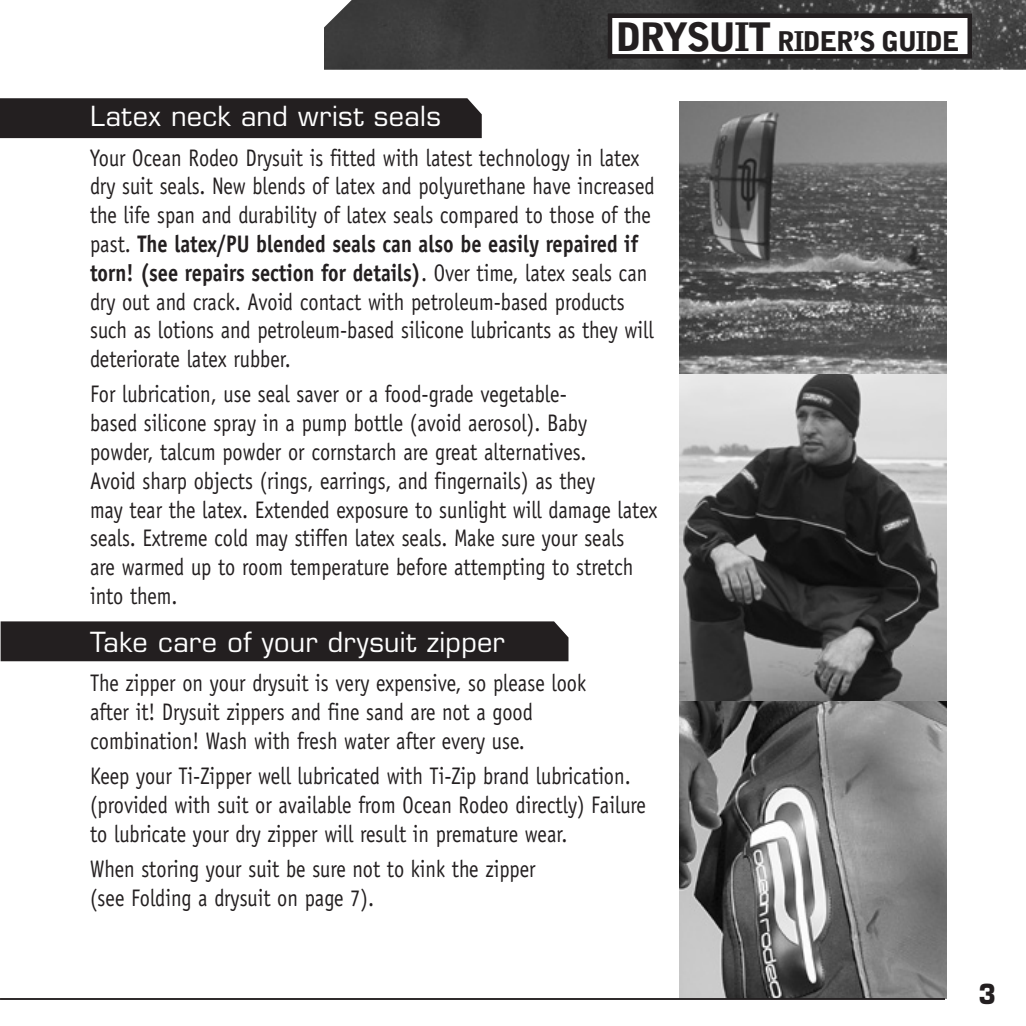
<style>
.page{position:relative;width:1026px;height:1026px;background:#fff}
.page>*{position:absolute;margin:0;border:0;box-sizing:border-box;transform-origin:0 0}
.Subhead{font:27px "Eurostile";letter-spacing:.015em;color:#fff}
.t1{font:900 27px "Bell Gothic Std";letter-spacing:-.05em;color:#231f20}
.t2{font:700 27px "Eurostile";color:#231f20;scale:.9 1}
.Bodytext{font:24px/28.8px "Officina Sans";color:#231f20;scale:.85 1}
.s1{font-size:39px}
.s2{font-family:"Officina Sans Std";font-weight:700}
</style>
<div class="page">
<img style="left:680px;top:101px;width:267px;height:273px">
<img style="left:680px;top:700px;width:267px;height:299px">
<svg style="left:680px;top:374px;width:267px;height:326px;background:#6e6e6e"></svg>
<div style="left:0;top:98px;width:482px;height:40px;background:#231f20"></div>
<div style="left:1px;top:621px;width:568px;height:40px;background:#231f20"></div>
<hr style="left:0;top:998px;width:945px;height:2px;background:#231f20">
<img style="left:324px;top:0;width:702px;height:70px">
<div style="left:610px;top:16px;width:360px;height:40px;background:#fff"></div>
<div style="left:608px;top:14px;width:364px;height:45px;border:4px solid #231f20"></div>
<p class="t1" style="left:616px;top:26px;width:345px"><span class="s1">DRYSUIT</span> RIDER’S GUIDE</p>
<p class="Subhead" style="left:90px;top:100px;width:352px">Latex neck and wrist seals</p>
<p class="Bodytext" style="left:90px;top:143px;width:666px">Your Ocean Rodeo Drysuit is fitted with latest technology in latex dry suit seals. New blends of latex and polyurethane have increased the life span and durability of latex seals compared to those of the past. <span class="s2">The latex/PU blended seals can also be easily repaired if torn! (see repairs section for details)</span>. Over time, latex seals can dry out and crack. Avoid contact with petroleum-based products such as lotions and petroleum-based silicone lubricants as they will deteriorate latex rubber.</p>
<p class="Bodytext" style="left:90px;top:380px;width:669px">For lubrication, use seal saver or a food-grade vegetable-<br>based silicone spray in a pump bottle (avoid aerosol). Baby<br>powder, talcum powder or cornstarch are great alternatives.<br>Avoid sharp objects (rings, earrings, and fingernails) as they<br>may tear the latex. Extended exposure to sunlight will damage latex seals. Extreme cold may stiffen latex seals. Make sure your seals<br>are warmed up to room temperature before attempting to stretch into them.</p>
<p class="Subhead" style="left:90px;top:625px;width:416px">Take care of your drysuit zipper</p>
<p class="Bodytext" style="left:90px;top:669px;width:585px">The zipper on your drysuit is very expensive, so please look after it! Drysuit zippers and fine sand are not a good combination! Wash with fresh water after every use.</p>
<p class="Bodytext" style="left:90px;top:762px;width:656px">Keep your Ti-Zipper well lubricated with Ti-Zip brand lubrication. (provided with suit or available from Ocean Rodeo directly) Failure to lubricate your dry zipper will result in premature wear.</p>
<p class="Bodytext" style="left:90px;top:854px;width:526px">When storing your suit be sure not to kink the zipper (see Folding a drysuit on page 7).</p>
<p class="t2" style="left:979px;top:978px;width:21px">3</p>
</div>
